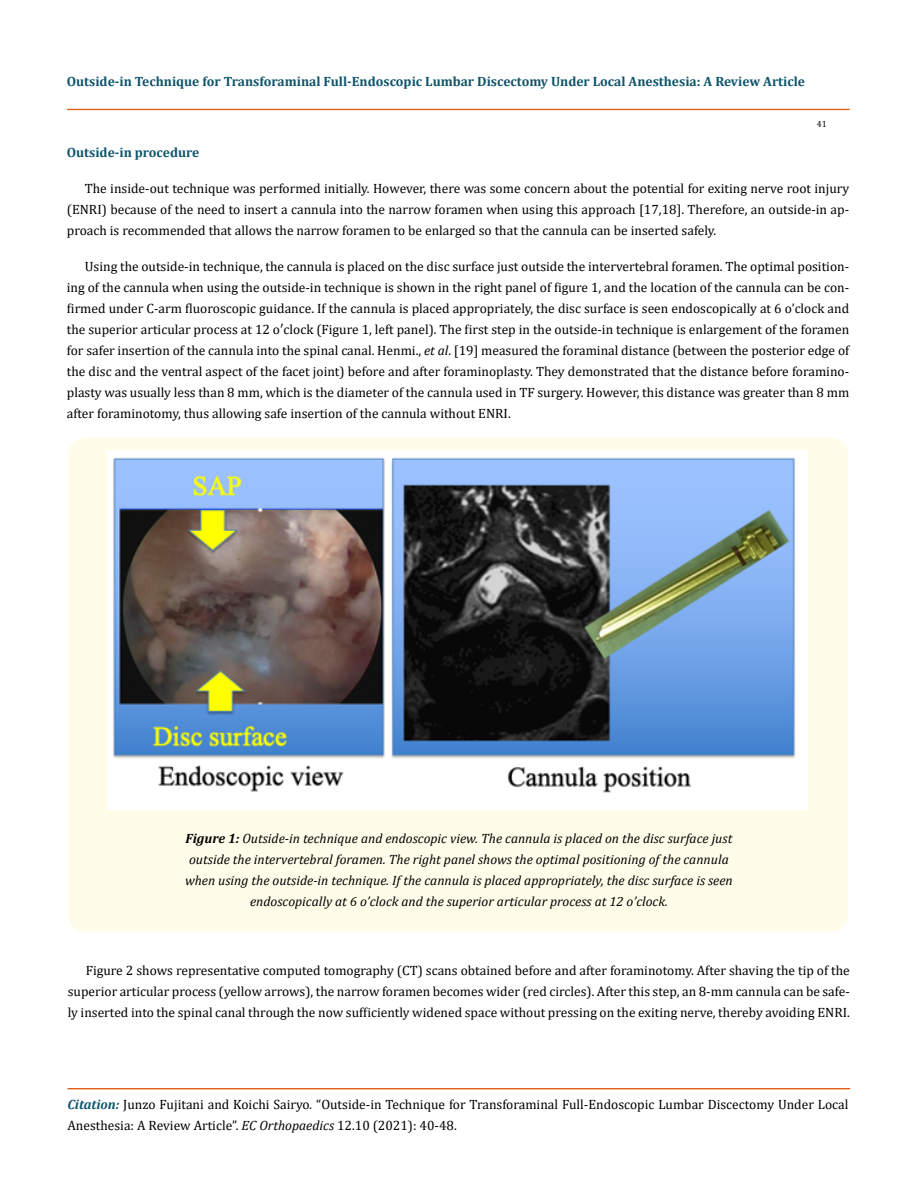
<style>
.page{position:relative;width:917px;height:1190px;background:#fff}
.page>*{position:absolute;margin:0;border:0;box-sizing:border-box;transform-origin:0 0}
.t1{font:13.5px/21px "Cambria";color:#000;text-align:justify}
.t2{font:italic 13.5px/21px "Cambria";color:#000;text-align:center}
.t3{font:700 13.5px "Cambria";color:#0e546a}
.t4{font:9px "Cambria";color:#000}
.s1{font-style:italic}
.s2{font-weight:700}
.s3{font-weight:700;font-style:italic;color:#0e546a}
</style>
<div class="page">
<div style="left:67px;top:109px;width:782px;height:1px;border:1px solid #e05d1a"></div>
<div style="left:68px;top:1088px;width:781px;height:1px;border:1px solid #e05d1a"></div>
<div style="left:68px;top:438px;width:780px;height:494px;background:#fffde9;border-radius:18px"></div>
<img style="left:107px;top:450px;width:700px;height:359px">
<p class="t3" style="left:67px;top:72px;width:739px">Outside-in Technique for Transforaminal Full-Endoscopic Lumbar Discectomy Under Local Anesthesia: A Review Article</p>
<p class="t4" style="left:816px;top:118px;width:11px">41</p>
<p class="t3" style="left:67px;top:143px;width:134px">Outside-in procedure</p>
<p class="t1" style="left:67px;top:178px;width:784px;text-indent:18px">The inside-out technique was performed initially. However, there was some concern about the potential for exiting nerve root injury (ENRI) because of the need to insert a cannula into the narrow foramen when using this approach [17,18]. Therefore, an outside-in ap&shy;proach is recommended that allows the narrow foramen to be enlarged so that the cannula can be inserted safely.</p>
<p class="t1" style="left:67px;top:256px;width:784px;text-indent:18px">Using the outside-in technique, the cannula is placed on the disc surface just outside the intervertebral foramen. The optimal position&shy;ing of the cannula when using the outside-in technique is shown in the right panel of figure 1, and the location of the cannula can be con&shy;firmed under C-arm fluoroscopic guidance. If the cannula is placed appropriately, the disc surface is seen endoscopically at 6 o’clock and the superior articular process at 12 o′clock (Figure 1, left panel). The first step in the outside-in technique is enlargement of the foramen for safer insertion of the cannula into the spinal canal. Henmi., <span class="s1">et al</span>. [19] measured the foraminal distance (between the posterior edge of the disc and the ventral aspect of the facet joint) before and after foraminoplasty. They demonstrated that the distance before foramino&shy;plasty was usually less than 8 mm, which is the diameter of the cannula used in TF surgery. However, this distance was greater than 8 mm after foraminotomy, thus allowing safe insertion of the cannula without ENRI.</p>
<p class="t2" style="left:185px;top:827px;width:549px"><span class="s2">Figure 1:</span> Outside-in technique and endoscopic view. The cannula is placed on the disc surface just outside the intervertebral foramen. The right panel shows the optimal positioning of the cannula when using the outside-in technique. If the cannula is placed appropriately, the disc surface is seen endoscopically at 6 o’clock and the superior articular process at 12 o’clock.</p>
<p class="t1" style="left:68px;top:960px;width:783px;text-indent:18px">Figure 2 shows representative computed tomography (CT) scans obtained before and after foraminotomy. After shaving the tip of the superior articular process (yellow arrows), the narrow foramen becomes wider (red circles). After this step, an 8-mm cannula can be safe&shy;ly inserted into the spinal canal through the now sufficiently widened space without pressing on the exiting nerve, thereby avoiding ENRI.</p>
<p class="t1" style="left:68px;top:1093px;width:782px"><span class="s3">Citation:</span> Junzo Fujitani and Koichi Sairyo<span class="s1">.</span> “Outside-in Technique for Transforaminal Full-Endoscopic Lumbar Discectomy Under Local<br>Anesthesia: A Review Article”. <span class="s1">EC Orthopaedics</span> 12.10 (2021): 40-48.</p>
</div>
